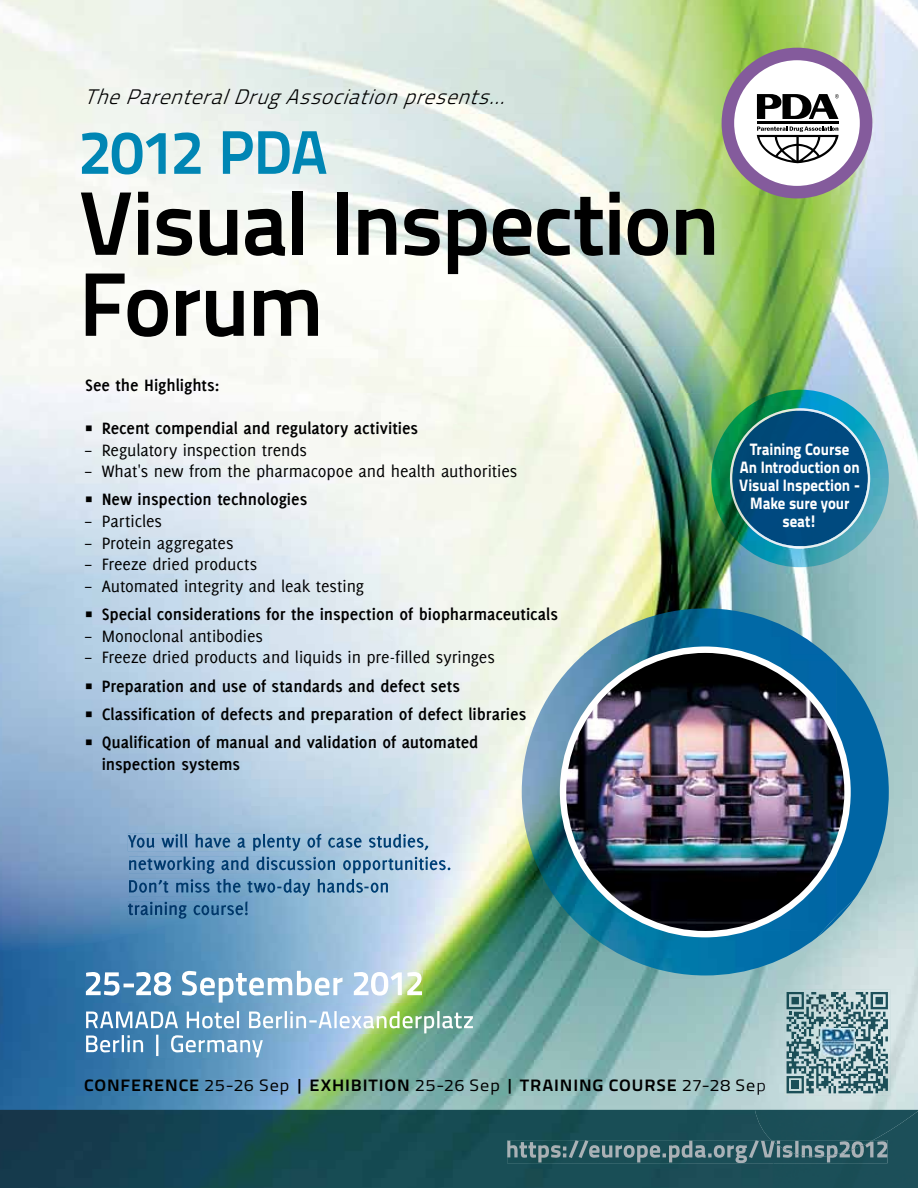
<style>
.page{position:relative;width:918px;height:1188px;background:#fff}
.page>*{position:absolute;margin:0;border:0;box-sizing:border-box;transform-origin:0 0}
.t1{font:90px/81px "Titillium Text 14 L 800 wt";letter-spacing:-.02em;color:#000}
.t2{font:61.5px "Titillium Text 14 L 800 wt";letter-spacing:-.02em;color:#0086b4}
.t3{font:italic 21px "Titillium Text 14 L 250 wt";color:#000}
.t4{font:700 18px/28.3px "Delicious";color:#000}
.t5{font:18px "Delicious";letter-spacing:-.005em;color:#000}
.t6{font:16.5px/18px "Titillium Text 14 L 999 wt";letter-spacing:-.005em;color:#fff;text-align:center;scale:.9 1}
.t7{font:16.5px "Titillium Text 14 L 800 wt";letter-spacing:.05em;color:#000;scale:1.1 1}
.s1{font-family:"Titillium Text 14 L 400 wt"}
.s2{font-family:"Titillium Text 14 L 600 wt"}
</style>
<div class="page">
<img style="left:0;top:0;width:918px;height:1110px">
<div style="left:722px;top:48px;width:150px;height:150px;background:#845b9c;border-radius:50%"></div>
<div style="left:734px;top:60px;width:126px;height:126px;background:#fff;border-radius:50%"></div>
<hr style="left:757px;top:121px;width:82px;height:2px;background:#000">
<svg style="left:757px;top:127px;width:82px;height:36px"></svg>
<svg style="left:757px;top:94px;width:82px;height:25px"></svg>
<img style="left:522px;top:654px;width:38px;height:276px">
<img style="left:584px;top:937px;width:169px;height:38px">
<img style="left:584px;top:608px;width:243px;height:39px">
<img style="left:851px;top:663px;width:38px;height:207px">
<img style="left:560px;top:647px;width:291px;height:290px">
<img style="left:86px;top:971px;width:336px;height:32px">
<img style="left:86px;top:1011px;width:387px;height:22px">
<img style="left:86px;top:1035px;width:177px;height:22px">
<img style="left:0;top:625px;width:234px;height:326px">
<img style="left:0;top:578px;width:375px;height:47px">
<img style="left:234px;top:624px;width:100px;height:277px">
<img style="left:333px;top:624px;width:51px;height:210px">
<img style="left:383px;top:631px;width:47px;height:170px">
<img style="left:753px;top:870px;width:165px;height:240px">
<img style="left:818px;top:900px;width:36px;height:37px">
<img style="left:753px;top:1080px;width:13px;height:15px">
<img style="left:156px;top:113px;width:566px;height:187px">
<img style="left:213px;top:300px;width:540px;height:47px">
<img style="left:211px;top:67px;width:407px;height:47px">
<img style="left:272px;top:346px;width:471px;height:48px">
<img style="left:360px;top:393px;width:351px;height:47px">
<img style="left:722px;top:219px;width:31px;height:81px">
<img style="left:711px;top:390px;width:178px;height:177px">
<img style="left:730px;top:408px;width:140px;height:141px">
<img style="left:348px;top:834px;width:81px;height:17px">
<img style="left:128px;top:834px;width:220px;height:17px">
<img style="left:316px;top:856px;width:135px;height:18px">
<img style="left:129px;top:856px;width:187px;height:18px">
<img style="left:279px;top:879px;width:110px;height:17px">
<img style="left:129px;top:879px;width:150px;height:17px">
<img style="left:232px;top:901px;width:16px;height:18px">
<img style="left:128px;top:901px;width:104px;height:18px">
<img style="left:784px;top:990px;width:106px;height:106px">
<img style="left:787px;top:992px;width:101px;height:101px">
<svg style="left:873px;top:994px;width:12px;height:13px"></svg>
<img style="left:801px;top:997px;width:82px;height:7px">
<img style="left:855px;top:999px;width:11px;height:10px">
<svg style="left:789px;top:994px;width:12px;height:20px"></svg>
<img style="left:789px;top:1014px;width:96px;height:69px">
<img style="left:794px;top:1019px;width:67px;height:17px">
<img style="left:855px;top:1036px;width:33px;height:8px">
<img style="left:855px;top:1044px;width:30px;height:30px">
<svg style="left:789px;top:1044px;width:7px;height:12px"></svg>
<img style="left:799px;top:1054px;width:79px;height:12px">
<img style="left:789px;top:1059px;width:79px;height:17px">
<svg style="left:868px;top:1074px;width:8px;height:2px"></svg>
<img style="left:787px;top:1076px;width:86px;height:17px">
<img style="left:789px;top:1076px;width:94px;height:15px">
<svg style="left:792px;top:1081px;width:7px;height:7px"></svg>
<img style="left:829px;top:1083px;width:52px;height:8px">
<img style="left:0;top:1110px;width:773px;height:78px">
<div style="left:773px;top:1157px;width:145px;height:31px;background:#1b4f58"></div>
<img style="left:888px;top:1140px;width:30px;height:17px">
<div style="left:755px;top:1110px;width:163px;height:30px;background:#1c4f58"></div>
<img style="left:507px;top:1140px;width:381px;height:23px">
<img style="left:771px;top:1140px;width:102px;height:17px">
<img style="left:806px;top:994px;width:49px;height:63px">
<p class="t3" style="left:84px;top:85px;width:431px">TheParenteralDrugAssociationpresents...</p>
<h2 class="t2" style="left:79px;top:114px;width:251px">2012 PDA</h2>
<h1 class="t1" style="left:79px;top:182px;width:643px">Visual Inspection<br>Forum</h1>
<p class="t4" style="left:85px;top:370px;width:136px">See the Highlights:</p>
<p class="t4" style="left:85px;top:414px;width:334px">∏ Recent compendial and regulatory activities</p>
<p class="t5" style="left:85px;top:440px;width:223px">– Regulatory inspection trends</p>
<p class="t5" style="left:85px;top:461px;width:434px">– What's new from the pharmacopoe and health authorities</p>
<p class="t4" style="left:85px;top:485px;width:224px">∏ New inspection technologies</p>
<p class="t5" style="left:85px;top:511px;width:79px">– Particles</p>
<p class="t5" style="left:85px;top:533px;width:150px">– Protein aggregates</p>
<p class="t5" style="left:85px;top:554px;width:174px">– Freeze dried products</p>
<p class="t5" style="left:85px;top:576px;width:280px">– Automated integrity and leak testing</p>
<p class="t4" style="left:85px;top:600px;width:474px">∏ Special considerations for the inspection of biopharmaceuticals</p>
<p class="t5" style="left:85px;top:626px;width:180px">– Monoclonal antibodies</p>
<p class="t5" style="left:85px;top:647px;width:411px">– Freeze dried products and liquids in pre-filled syringes</p>
<p class="t4" style="left:85px;top:672px;width:443px">∏ Preparation and use of standards and defect sets<br>∏ Classification of defects and preparation of defect libraries ∏ Qualification of manual and validation of automated</p>
<p class="t4" style="left:102px;top:750px;width:140px">inspection systems</p>
<p class="t6" style="left:739px;top:440px;width:136px">Training Course<br>An Introduction on<br>Visual Inspection -<br>Make sure your seat!</p>
<p class="t7" style="left:84px;top:1075px;width:621px">CONFERENCE <span class="s1">25-26 Sep</span> <span class="s2">|</span> EXHIBITION <span class="s1">25-26 Sep</span> <span class="s2">|</span> TRAINING COURSE <span class="s1">27-28 Sep</span></p>
</div>
